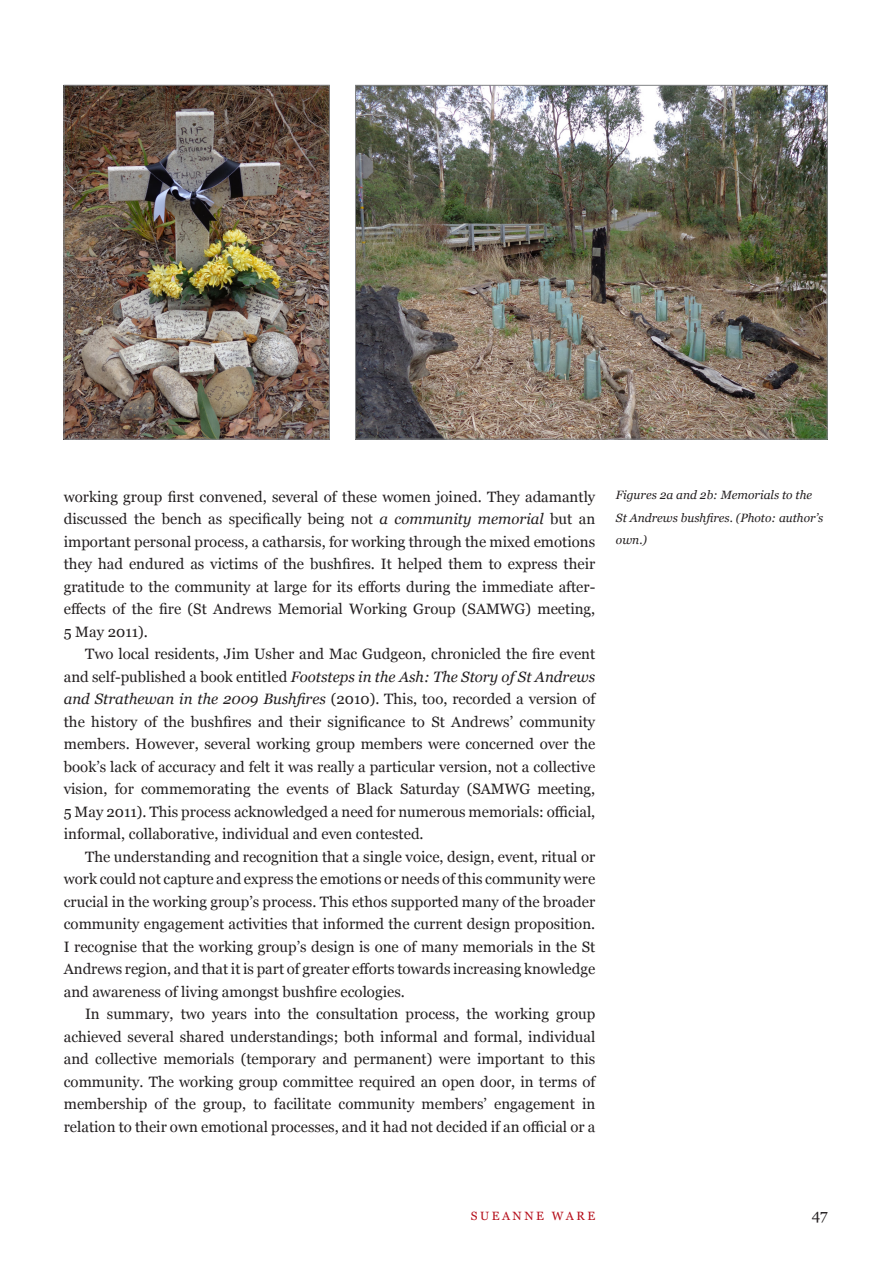
<style>
.page{position:relative;width:893px;height:1263px;background:#fff}
.page>*{position:absolute;margin:0;border:0;box-sizing:border-box;transform-origin:0 0}
.LR_body_text{font:15px/22.5px "Georgia";color:#231f20;text-align:justify}
.LR_caption{font:italic 12px/22.5px "Georgia";color:#231f20}
.t1{font:12px "Georgia";letter-spacing:.21em;color:#b50e1a}
.s1{font-style:italic}
</style>
<div class="page">
<img style="left:66px;top:87px;width:262px;height:350px">
<div style="left:64px;top:85px;width:266px;height:354px;border:1px solid #808285"></div>
<img style="left:357px;top:87px;width:468px;height:350px">
<p class="LR_body_text" style="left:64px;top:485px;width:533px">working group first convened, several of these women joined. They adamantly discussed the bench as specifically being not <span class="s1">a community memorial</span> but an important personal process, a catharsis, for working through the mixed emotions they had endured as victims of the bushfires. It helped them to express their gratitude to the community at large for its efforts during the immediate after&shy;effects of the fire (St Andrews Memorial Working Group (SAMWG) meeting, 5 May 2011).</p>
<p class="LR_body_text" style="left:64px;top:643px;width:533px;text-indent:21px">Two local residents, Jim Usher and Mac Gudgeon, chronicled the fire event and self-published a book entitled <span class="s1">Footsteps in the Ash: The Story of St Andrews and Strathewan in the 2009 Bushfires</span> (2010). This, too, recorded a version of the history of the bushfires and their significance to St Andrews’ community members. However, several working group members were concerned over the book’s lack of accuracy and felt it was really a particular version, not a collective vision, for commemorating the events of Black Saturday (SAMWG meeting, 5 May 2011). This process acknowledged a need for numerous memorials: official, informal, collaborative, individual and even contested.</p>
<p class="LR_body_text" style="left:64px;top:845px;width:533px;text-indent:21px">The understanding and recognition that a single voice, design, event, ritual or work could not capture and express the emotions or needs of this community were crucial in the working group’s process. This ethos supported many of the broader community engagement activities that informed the current design proposition.<br>I recognise that the working group’s design is one of many memorials in the St Andrews region, and that it is part of greater efforts towards increasing knowledge and awareness of living amongst bushfire ecologies.</p>
<p class="LR_body_text" style="left:64px;top:1003px;width:533px;text-indent:21px">In summary, two years into the consultation process, the working group achieved several shared understandings; both informal and formal, individual and collective memorials (temporary and permanent) were important to this community. The working group committee required an open door, in terms of membership of the group, to facilitate community members’ engagement in relation to their own emotional processes, and it had not decided if an official or a</p>
<p class="LR_caption" style="left:616px;top:484px;width:209px">Figures 2a and 2b: Memorials to the<br>St Andrews bushfires. (Photo: author’s own.)</p>
<p class="t1" style="left:471px;top:1209px;width:126px">SUEANNE WARE</p>
<p class="LR_body_text" style="left:812px;top:1204px;width:18px">47</p>
</div>
